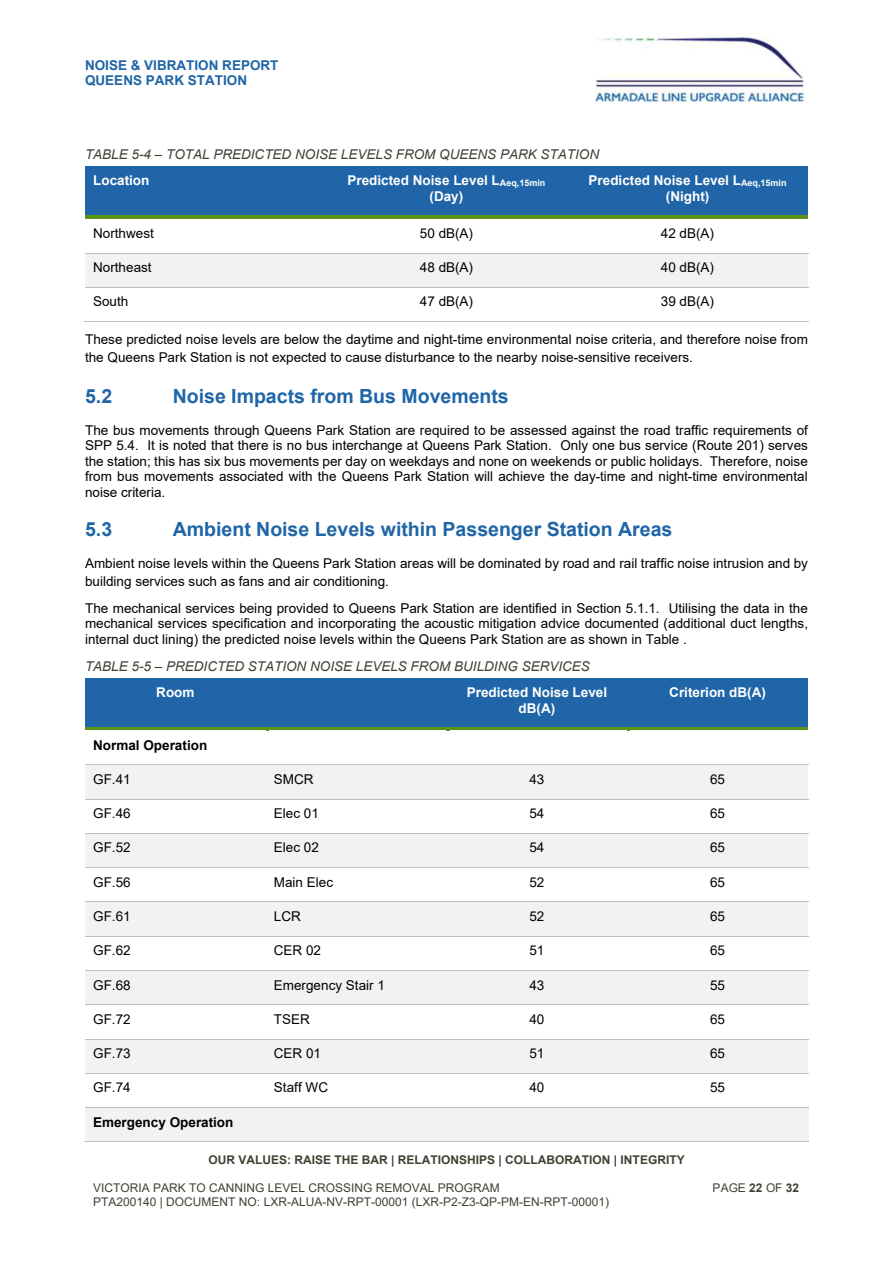
<style>
.page{position:relative;width:893px;height:1263px;background:#fff}
.page>*{position:absolute;margin:0;border:0;box-sizing:border-box;transform-origin:0 0}
.t1{font:700 19.5px "Arial";color:#1f65a7}
.t2{font:13.5px/15.6px "Arial";color:#000}
.t3{font:700 13.5px/15.6px "Arial";color:#fff;text-align:center}
.t4{font:italic 13.5px "Arial";color:#3f4133}
.t5{font:700 13.5px/15.5px "Arial";color:#1f65a7}
.t6{font:700 13.5px "Arial";color:#000}
.t7{font:12px/13.8px "Arial";color:#3f4133}
.t8{font:700 12px "Arial";color:#3f4133}
.s1{font-size:9px}
.s2{font-weight:700}
</style>
<div class="page">
<img style="left:596px;top:37px;width:208px;height:65px">
<div style="left:85px;top:167px;width:241px;height:49px;background:#1f65a7"></div>
<div style="left:326px;top:167px;width:241px;height:49px;background:#1f65a7"></div>
<div style="left:567px;top:167px;width:241px;height:49px;background:#1f65a7"></div>
<hr style="left:85px;top:216px;width:241px;height:3px;background:#5c9315">
<hr style="left:326px;top:216px;width:241px;height:3px;background:#5c9315">
<hr style="left:567px;top:216px;width:241px;height:3px;background:#5c9315">
<div style="left:85px;top:254px;width:241px;height:33px;background:#f2f2f2"></div>
<div style="left:326px;top:254px;width:241px;height:33px;background:#f2f2f2"></div>
<div style="left:567px;top:254px;width:241px;height:33px;background:#f2f2f2"></div>
<hr style="left:85px;top:253px;width:723px;height:1px;background:#bfbfbf">
<hr style="left:85px;top:287px;width:723px;height:1px;background:#bfbfbf">
<hr style="left:84px;top:321px;width:242px;height:1px;background:#bfbfbf">
<hr style="left:325px;top:321px;width:242px;height:1px;background:#bfbfbf">
<hr style="left:566px;top:321px;width:242px;height:1px;background:#bfbfbf">
<div style="left:85px;top:679px;width:181px;height:49px;background:#1f65a7"></div>
<div style="left:266px;top:679px;width:181px;height:49px;background:#1f65a7"></div>
<div style="left:447px;top:679px;width:180px;height:49px;background:#1f65a7"></div>
<div style="left:627px;top:679px;width:181px;height:49px;background:#1f65a7"></div>
<hr style="left:85px;top:728px;width:181px;height:3px;background:#5c9315">
<hr style="left:266px;top:728px;width:181px;height:3px;background:#5c9315">
<hr style="left:447px;top:728px;width:180px;height:3px;background:#5c9315">
<hr style="left:627px;top:728px;width:181px;height:3px;background:#5c9315">
<div style="left:85px;top:765px;width:181px;height:34px;background:#f2f2f2"></div>
<div style="left:266px;top:765px;width:181px;height:34px;background:#f2f2f2"></div>
<div style="left:447px;top:765px;width:180px;height:34px;background:#f2f2f2"></div>
<div style="left:627px;top:765px;width:181px;height:34px;background:#f2f2f2"></div>
<hr style="left:85px;top:764px;width:723px;height:1px;background:#bfbfbf">
<hr style="left:85px;top:799px;width:723px;height:1px;background:#bfbfbf">
<div style="left:85px;top:834px;width:181px;height:33px;background:#f2f2f2"></div>
<div style="left:266px;top:834px;width:181px;height:33px;background:#f2f2f2"></div>
<div style="left:447px;top:834px;width:180px;height:33px;background:#f2f2f2"></div>
<div style="left:627px;top:834px;width:181px;height:33px;background:#f2f2f2"></div>
<hr style="left:85px;top:833px;width:723px;height:1px;background:#bfbfbf">
<hr style="left:85px;top:867px;width:723px;height:1px;background:#bfbfbf">
<div style="left:85px;top:902px;width:181px;height:34px;background:#f2f2f2"></div>
<div style="left:266px;top:902px;width:181px;height:34px;background:#f2f2f2"></div>
<div style="left:447px;top:902px;width:180px;height:34px;background:#f2f2f2"></div>
<div style="left:627px;top:902px;width:181px;height:34px;background:#f2f2f2"></div>
<hr style="left:85px;top:902px;width:723px;height:1px;background:#bfbfbf">
<hr style="left:85px;top:936px;width:723px;height:1px;background:#bfbfbf">
<div style="left:85px;top:971px;width:181px;height:33px;background:#f2f2f2"></div>
<div style="left:266px;top:971px;width:181px;height:33px;background:#f2f2f2"></div>
<div style="left:447px;top:971px;width:180px;height:33px;background:#f2f2f2"></div>
<div style="left:627px;top:971px;width:181px;height:33px;background:#f2f2f2"></div>
<hr style="left:85px;top:970px;width:723px;height:1px;background:#bfbfbf">
<hr style="left:85px;top:1004px;width:723px;height:1px;background:#bfbfbf">
<div style="left:85px;top:1039px;width:181px;height:34px;background:#f2f2f2"></div>
<div style="left:266px;top:1039px;width:181px;height:34px;background:#f2f2f2"></div>
<div style="left:447px;top:1039px;width:180px;height:34px;background:#f2f2f2"></div>
<div style="left:627px;top:1039px;width:181px;height:34px;background:#f2f2f2"></div>
<hr style="left:85px;top:1039px;width:723px;height:1px;background:#bfbfbf">
<hr style="left:85px;top:1073px;width:723px;height:1px;background:#bfbfbf">
<div style="left:85px;top:1108px;width:723px;height:33px;background:#f2f2f2"></div>
<hr style="left:85px;top:1107px;width:723px;height:1px;background:#bfbfbf">
<hr style="left:84px;top:1141px;width:724px;height:1px;background:#bfbfbf">
<p class="t5" style="left:85px;top:57px;width:195px">NOISE &amp; VIBRATION REPORT<br>QUEENS PARK STATION</p>
<p class="t4" style="left:85px;top:147px;width:515px">TABLE 5-4 – TOTAL PREDICTED NOISE LEVELS FROM QUEENS PARK STATION</p>
<p class="t3" style="left:93px;top:173px;width:58px">Location</p>
<p class="t3" style="left:347px;top:173px;width:199px">Predicted Noise Level L<span class="s1">Aeq,15min </span>(Day)</p>
<p class="t3" style="left:589px;top:173px;width:199px">Predicted Noise Level L<span class="s1">Aeq,15min </span>(Night)</p>
<p class="t2" style="left:93px;top:226px;width:62px">Northwest</p>
<p class="t2" style="left:420px;top:226px;width:55px">50 dB(A)</p>
<p class="t2" style="left:661px;top:226px;width:55px">42 dB(A)</p>
<p class="t2" style="left:93px;top:260px;width:60px">Northeast</p>
<p class="t2" style="left:420px;top:260px;width:55px">48 dB(A)</p>
<p class="t2" style="left:661px;top:260px;width:55px">40 dB(A)</p>
<p class="t2" style="left:93px;top:294px;width:37px">South</p>
<p class="t2" style="left:420px;top:294px;width:55px">47 dB(A)</p>
<p class="t2" style="left:661px;top:294px;width:55px">39 dB(A)</p>
<p class="t2" style="left:85px;top:330px;width:724px;line-height:17.9px">These predicted noise levels are below the daytime and night-time environmental noise criteria, and therefore noise from the Queens Park Station is not expected to cause disturbance to the nearby noise-sensitive receivers.</p>
<h1 class="t1" style="left:85px;top:382px;width:29px">5.2</h1>
<h1 class="t1" style="left:173px;top:382px;width:337px">Noise Impacts from Bus Movements</h1>
<p class="t2" style="left:85px;top:422px;width:724px;text-align:justify">The bus movements through Queens Park Station are required to be assessed against the road traffic requirements of SPP 5.4. It is noted that there is no bus interchange at Queens Park Station. Only one bus service (Route 201) serves the station; this has six bus movements per day on weekdays and none on weekends or public holidays. Therefore, noise from bus movements associated with the Queens Park Station will achieve the day-time and night-time environmental noise criteria.</p>
<h1 class="t1" style="left:85px;top:516px;width:29px">5.3</h1>
<h1 class="t1" style="left:173px;top:516px;width:501px">Ambient Noise Levels within Passenger Station Areas</h1>
<p class="t2" style="left:85px;top:554px;width:724px;line-height:17.9px">Ambient noise levels within the Queens Park Station areas will be dominated by road and rail traffic noise intrusion and by building services such as fans and air conditioning.</p>
<p class="t2" style="left:85px;top:600px;width:724px;text-align:justify">The mechanical services being provided to Queens Park Station are identified in Section 5.1.1. Utilising the data in the mechanical services specification and incorporating the acoustic mitigation advice documented (additional duct lengths, internal duct lining) the predicted noise levels within the Queens Park Station are as shown in Table .</p>
<p class="t4" style="left:85px;top:659px;width:506px">TABLE 5-5 – PREDICTED STATION NOISE LEVELS FROM BUILDING SERVICES</p>
<p class="t3" style="left:156px;top:685px;width:40px">Room</p>
<p class="t3" style="left:467px;top:685px;width:142px">Predicted Noise Level dB(A)</p>
<p class="t3" style="left:669px;top:685px;width:98px">Criterion dB(A)</p>
<p class="t6" style="left:93px;top:735px;width:116px">Normal Operation</p>
<p class="t2" style="left:93px;top:771px;width:39px">GF.41</p>
<p class="t2" style="left:274px;top:771px;width:41px">SMCR</p>
<p class="t2" style="left:529px;top:771px;width:16px">43</p>
<p class="t2" style="left:710px;top:771px;width:16px">65</p>
<p class="t2" style="left:93px;top:806px;width:39px">GF.46</p>
<p class="t2" style="left:274px;top:806px;width:46px">Elec 01</p>
<p class="t2" style="left:529px;top:806px;width:16px">54</p>
<p class="t2" style="left:710px;top:806px;width:16px">65</p>
<p class="t2" style="left:93px;top:840px;width:39px">GF.52</p>
<p class="t2" style="left:274px;top:840px;width:46px">Elec 02</p>
<p class="t2" style="left:529px;top:840px;width:16px">54</p>
<p class="t2" style="left:710px;top:840px;width:16px">65</p>
<p class="t2" style="left:93px;top:874px;width:39px">GF.56</p>
<p class="t2" style="left:274px;top:874px;width:61px">Main Elec</p>
<p class="t2" style="left:529px;top:874px;width:16px">52</p>
<p class="t2" style="left:710px;top:874px;width:16px">65</p>
<p class="t2" style="left:93px;top:909px;width:39px">GF.61</p>
<p class="t2" style="left:274px;top:909px;width:28px">LCR</p>
<p class="t2" style="left:529px;top:909px;width:16px">52</p>
<p class="t2" style="left:710px;top:909px;width:16px">65</p>
<p class="t2" style="left:93px;top:943px;width:39px">GF.62</p>
<p class="t2" style="left:274px;top:943px;width:49px">CER 02</p>
<p class="t2" style="left:529px;top:943px;width:16px">51</p>
<p class="t2" style="left:710px;top:943px;width:16px">65</p>
<p class="t2" style="left:93px;top:977px;width:39px">GF.68</p>
<p class="t2" style="left:274px;top:977px;width:113px">Emergency Stair 1</p>
<p class="t2" style="left:529px;top:977px;width:16px">43</p>
<p class="t2" style="left:710px;top:977px;width:16px">55</p>
<p class="t2" style="left:93px;top:1011px;width:39px">GF.72</p>
<p class="t2" style="left:274px;top:1011px;width:37px">TSER</p>
<p class="t2" style="left:529px;top:1011px;width:16px">40</p>
<p class="t2" style="left:710px;top:1011px;width:16px">65</p>
<p class="t2" style="left:93px;top:1046px;width:39px">GF.73</p>
<p class="t2" style="left:274px;top:1046px;width:49px">CER 01</p>
<p class="t2" style="left:529px;top:1046px;width:16px">51</p>
<p class="t2" style="left:710px;top:1046px;width:16px">65</p>
<p class="t2" style="left:93px;top:1080px;width:39px">GF.74</p>
<p class="t2" style="left:274px;top:1080px;width:56px">Staff WC</p>
<p class="t2" style="left:529px;top:1080px;width:16px">40</p>
<p class="t2" style="left:710px;top:1080px;width:16px">55</p>
<p class="t6" style="left:93px;top:1112px;width:142px">Emergency Operation</p>
<p class="t8" style="left:208px;top:1152px;width:478px">OUR VALUES: RAISE THE BAR | RELATIONSHIPS | COLLABORATION | INTEGRITY</p>
<p class="t7" style="left:93px;top:1181px;width:517px">VICTORIA PARK TO CANNING LEVEL CROSSING REMOVAL PROGRAM<br>PTA200140 | DOCUMENT NO: LXR-ALUA-NV-RPT-00001 (LXR-P2-Z3-QP-PM-EN-RPT-00001)</p>
<p class="t7" style="left:713px;top:1181px;width:88px">PAGE <span class="s2">22</span> OF <span class="s2">32</span></p>
</div>
